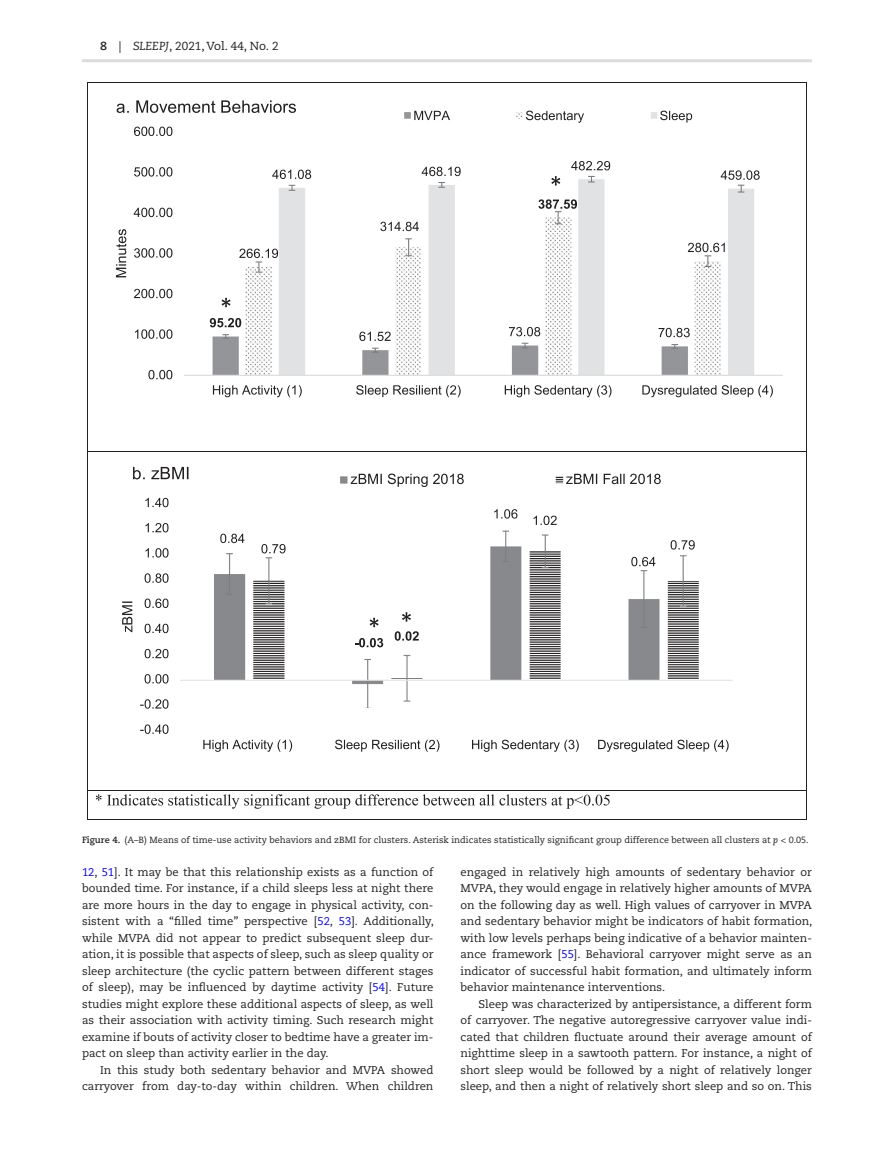
<style>
.page{position:relative;width:894px;height:1174px;background:#fff}
.page>*{position:absolute;margin:0;border:0;box-sizing:border-box;transform-origin:0 0}
.t1{font:11.7px "Caecilia LT Std";color:#231f20}
.t2{font:11.25px/16.5px "Caecilia LT Std";color:#231f20;text-align:justify}
.t3{font:9px "Caecilia LT Std";color:#231f20}
.s1{font-weight:700}
.s2{font-style:italic}
.s3{color:#00f}
</style>
<div class="page">
<hr style="left:82px;top:59px;width:729px;height:3px;background:#dcdddf">
<img style="left:180px;top:113px;width:602px;height:595px">
<hr style="left:87px;top:83px;width:719px;height:1px;background:#231f20">
<hr style="left:87px;top:83px;width:1px;height:368px;background:#231f20">
<hr style="left:806px;top:83px;width:1px;height:368px;background:#231f20">
<hr style="left:87px;top:451px;width:719px;height:1px;background:#231f20">
<hr style="left:87px;top:452px;width:1px;height:338px;background:#231f20">
<hr style="left:806px;top:452px;width:1px;height:338px;background:#231f20">
<svg style="left:96px;top:794px;width:5px;height:7px"></svg>
<svg style="left:107px;top:794px;width:502px;height:15px"></svg>
<hr style="left:87px;top:790px;width:719px;height:1px;background:#231f20">
<svg style="left:87px;top:791px;width:1px;height:28px"></svg>
<hr style="left:87px;top:819px;width:719px;height:1px;background:#231f20">
<svg style="left:806px;top:790px;width:1px;height:30px"></svg>
<svg style="left:210px;top:318px;width:31px;height:9px"></svg>
<svg style="left:359px;top:332px;width:31px;height:9px"></svg>
<svg style="left:509px;top:327px;width:31px;height:9px"></svg>
<svg style="left:658px;top:328px;width:31px;height:9px"></svg>
<svg style="left:239px;top:249px;width:39px;height:9px"></svg>
<svg style="left:380px;top:222px;width:38px;height:9px"></svg>
<svg style="left:538px;top:199px;width:38px;height:10px"></svg>
<svg style="left:687px;top:243px;width:37px;height:9px"></svg>
<svg style="left:272px;top:170px;width:39px;height:9px"></svg>
<svg style="left:421px;top:167px;width:39px;height:9px"></svg>
<svg style="left:571px;top:161px;width:39px;height:9px"></svg>
<svg style="left:720px;top:170px;width:39px;height:10px"></svg>
<svg style="left:148px;top:370px;width:24px;height:9px"></svg>
<svg style="left:135px;top:329px;width:37px;height:10px"></svg>
<svg style="left:134px;top:289px;width:38px;height:9px"></svg>
<svg style="left:134px;top:248px;width:38px;height:10px"></svg>
<svg style="left:134px;top:208px;width:38px;height:9px"></svg>
<svg style="left:134px;top:167px;width:38px;height:10px"></svg>
<svg style="left:134px;top:127px;width:38px;height:9px"></svg>
<svg style="left:213px;top:385px;width:89px;height:12px"></svg>
<svg style="left:356px;top:385px;width:104px;height:12px"></svg>
<svg style="left:504px;top:385px;width:107px;height:12px"></svg>
<svg style="left:642px;top:385px;width:130px;height:12px"></svg>
<svg style="left:116px;top:229px;width:10px;height:48px"></svg>
<svg style="left:116px;top:100px;width:180px;height:13px"></svg>
<svg style="left:414px;top:111px;width:36px;height:9px"></svg>
<svg style="left:525px;top:111px;width:58px;height:12px"></svg>
<svg style="left:660px;top:111px;width:32px;height:12px"></svg>
<svg style="left:220px;top:534px;width:24px;height:9px"></svg>
<svg style="left:355px;top:638px;width:28px;height:9px"></svg>
<svg style="left:494px;top:509px;width:23px;height:10px"></svg>
<svg style="left:631px;top:557px;width:24px;height:9px"></svg>
<svg style="left:261px;top:544px;width:24px;height:9px"></svg>
<svg style="left:394px;top:631px;width:24px;height:10px"></svg>
<svg style="left:533px;top:516px;width:23px;height:9px"></svg>
<svg style="left:670px;top:540px;width:24px;height:10px"></svg>
<svg style="left:140px;top:724px;width:28px;height:10px"></svg>
<svg style="left:140px;top:699px;width:28px;height:10px"></svg>
<svg style="left:144px;top:674px;width:24px;height:10px"></svg>
<svg style="left:144px;top:649px;width:24px;height:9px"></svg>
<svg style="left:144px;top:624px;width:24px;height:9px"></svg>
<svg style="left:144px;top:599px;width:24px;height:9px"></svg>
<svg style="left:144px;top:573px;width:24px;height:10px"></svg>
<svg style="left:145px;top:548px;width:23px;height:10px"></svg>
<svg style="left:145px;top:523px;width:23px;height:9px"></svg>
<svg style="left:145px;top:498px;width:23px;height:9px"></svg>
<svg style="left:203px;top:740px;width:89px;height:12px"></svg>
<svg style="left:335px;top:740px;width:104px;height:12px"></svg>
<svg style="left:472px;top:740px;width:106px;height:12px"></svg>
<svg style="left:598px;top:740px;width:130px;height:12px"></svg>
<svg style="left:122px;top:601px;width:10px;height:31px"></svg>
<svg style="left:133px;top:467px;width:55px;height:12px"></svg>
<svg style="left:350px;top:474px;width:113px;height:13px"></svg>
<svg style="left:566px;top:474px;width:94px;height:10px"></svg>
<svg style="left:551px;top:176px;width:9px;height:10px"></svg>
<svg style="left:221px;top:298px;width:9px;height:9px"></svg>
<svg style="left:369px;top:618px;width:9px;height:9px"></svg>
<svg style="left:402px;top:612px;width:8px;height:10px"></svg>
<p class="t1" style="left:100px;top:39px;width:180px"><span class="s1">8</span> | <span class="s2">SLEEPJ</span>, 2021, Vol. 44, No. 2</p>
<p class="t3" style="left:82px;top:835px;width:728px"><span class="s1">Figure 4.</span> (A–B) Means of time-use activity behaviors and zBMI for clusters. Asterisk indicates statistically significant group difference between all clusters at <span class="s2">p</span> &lt; 0.05.</p>
<p class="t2" style="left:82px;top:864px;width:353px"><span class="s3">12</span>, <span class="s3">51</span>]. It may be that this relationship exists as a function of bounded time. For instance, if a child sleeps less at night there are more hours in the day to engage in physical activity, con&shy;sistent with a “filled time” perspective [<span class="s3">52</span>, <span class="s3">53</span>]. Additionally, while MVPA did not appear to predict subsequent sleep dur&shy;ation, it is possible that aspects of sleep, such as sleep quality or sleep architecture (the cyclic pattern between different stages of sleep), may be influenced by daytime activity [<span class="s3">54</span>]. Future studies might explore these additional aspects of sleep, as well as their association with activity timing. Such research might examine if bouts of activity closer to bedtime have a greater im&shy;pact on sleep than activity earlier in the day.</p>
<p class="t2" style="left:82px;top:1062px;width:353px;text-align:right">In this study both sedentary behavior and MVPA showed carryover from day-to-day within children. When children</p>
<p class="t2" style="left:460px;top:864px;width:353px">engaged in relatively high amounts of sedentary behavior or MVPA, they would engage in relatively higher amounts of MVPA on the following day as well. High values of carryover in MVPA and sedentary behavior might be indicators of habit formation, with low levels perhaps being indicative of a behavior mainten&shy;ance framework [<span class="s3">55</span>]. Behavioral carryover might serve as an indicator of successful habit formation, and ultimately inform behavior maintenance interventions.</p>
<p class="t2" style="left:460px;top:996px;width:353px;text-indent:18px">Sleep was characterized by antipersistance, a different form of carryover. The negative autoregressive carryover value indi&shy;cated that children fluctuate around their average amount of nighttime sleep in a sawtooth pattern. For instance, a night of short sleep would be followed by a night of relatively longer sleep, and then a night of relatively short sleep and so on. This</p>
</div>
